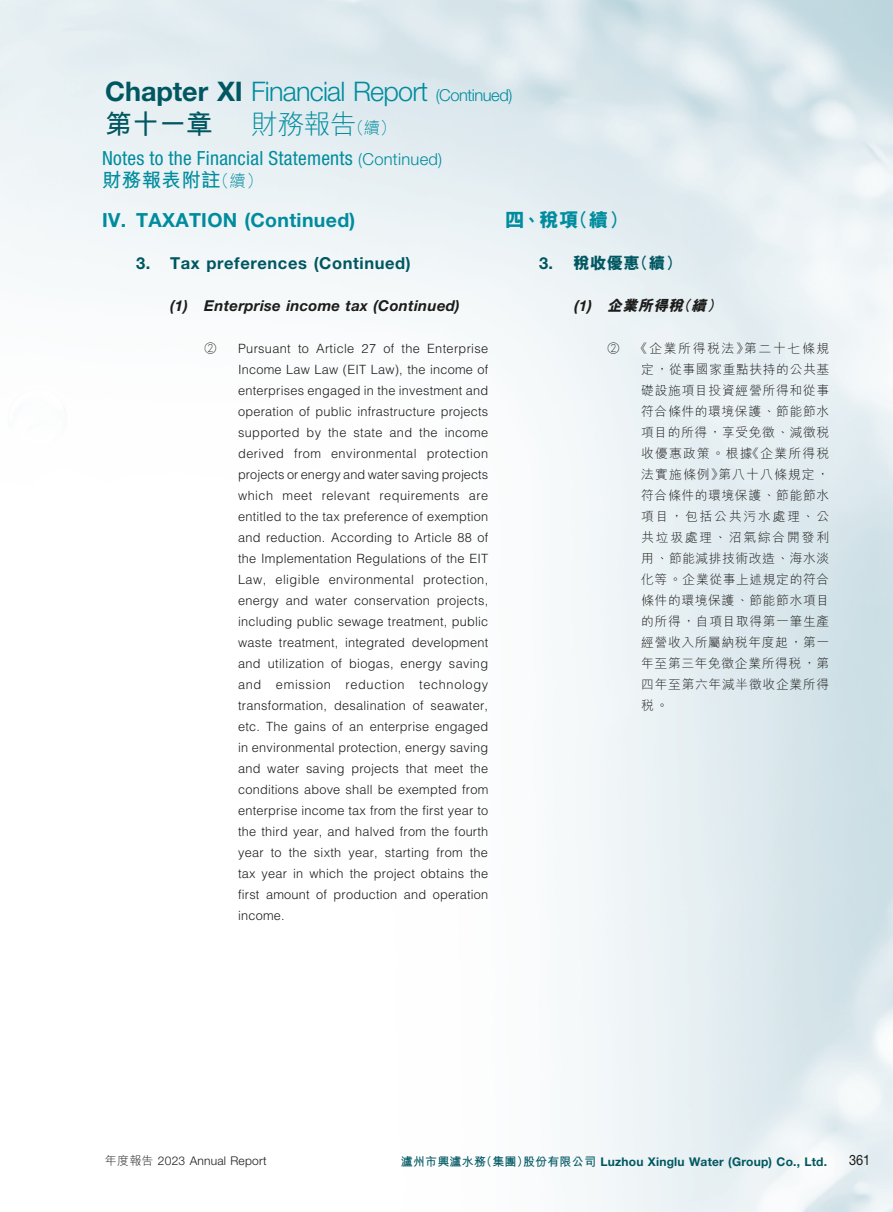
<style>
.page{position:relative;width:893px;height:1212px;background:#fff}
.page>*{position:absolute;margin:0;border:0;box-sizing:border-box;transform-origin:0 0}
.t1{font:300 27px "Helvetica Neue LT Std";letter-spacing:-.03em;color:#008c9e}
.t2{font:300 27px "M Hei HK";color:#008c9e}
.t3{font:700 27px "M Hei HK";color:#005761}
.t4{font:condensed 19.5px "Helvetica Neue LT Std";letter-spacing:.015em;color:#008c9e}
.t5{font:700 19.5px "Helvetica Neue LT Std";letter-spacing:.015em;color:#008c9e}
.t6{font:700 19.5px "M Hei HK";letter-spacing:.015em;color:#008c9e}
.t7{font:800 19.5px "M Hei HK";color:#008c9e}
.t8{font:700 16.5px "Helvetica Neue LT Std";letter-spacing:.035em;color:#005761}
.t9{font:800 16.5px "M Hei HK";color:#005761}
.t10{font:italic 700 15px "Helvetica Neue LT Std";letter-spacing:.015em;color:#1c1c1b}
.t11{font:italic 800 15px "M Hei HK";color:#1c1c1b}
.t12{font:14.25px "Helvetica Neue LT Std";color:#1c1c1b;scale:.9 1}
.t13{font:300 12.75px/21px "Helvetica LT Std";letter-spacing:.015em;color:#1c1c1b;text-align:justify}
.t14{font:300 12.75px/21px "M Hei HK";letter-spacing:.05em;color:#1c1c1b;text-align:justify}
.t15{font:700 12px "Helvetica Neue LT Std";letter-spacing:.015em;color:#005761}
.t16{font:300 12px "Helvetica Neue LT Std";letter-spacing:.015em;color:#1c1c1b}
.s1{font-weight:700;color:#005761}
.s2{font-size:16.5px}
.s3{font-weight:300;font-stretch:normal;font-size:16.5px}
.s4{font-weight:300;font-size:16.5px}
.s5{font-family:"Helvetica Neue LT Std";font-weight:700}
.s6{font-family:"M Hei HK"}
</style>
<div class="page">
<h1 class="t1" style="left:105px;top:75px;width:409px"><span class="s1">Chapter XI</span> Financial Report <span class="s2">(Continued)</span></h1>
<h1 class="t3" style="left:105px;top:104px;width:109px">第十一章</h1>
<h1 class="t2" style="left:251px;top:105px;width:147px">財務報告<span class="s2">（續）</span></h1>
<h2 class="t4" style="left:102px;top:147px;width:342px">Notes to the Financial Statements <span class="s3">(Continued)</span></h2>
<h2 class="t6" style="left:102px;top:166px;width:162px">財務報表附註<span class="s4">（續）</span></h2>
<h2 class="t5" style="left:102px;top:208px;width:255px">IV. TAXATION (Continued)</h2>
<p class="t8" style="left:136px;top:253px;width:276px">3. Tax preferences (Continued)</p>
<p class="t10" style="left:170px;top:296px;width:291px">(1) Enterprise income tax (Continued)</p>
<p class="t14" style="left:204px;top:338px;width:14px">②</p>
<p class="t13" style="left:238px;top:338px;width:252px">Pursuant to Article 27 of the Enterprise Income Law Law (EIT Law), the income of enterprises engaged in the investment and operation of public infrastructure projects supported by the state and the income derived from environmental protection projects or energy and water saving projects which meet relevant requirements are entitled to the tax preference of exemption and reduction. According to Article 88 of the Implementation Regulations of the EIT Law, eligible environmental protection, energy and water conservation projects, including public sewage treatment, public waste treatment, integrated development and utilization of biogas, energy saving and emission reduction technology transformation, desalination of seawater, etc. The gains of an enterprise engaged in environmental protection, energy saving and water saving projects that meet the conditions above shall be exempted from enterprise income tax from the first year to the third year, and halved from the fourth year to the sixth year, starting from the tax year in which the project obtains the first amount of production and operation income.</p>
<h2 class="t7" style="left:505px;top:206px;width:125px">四、稅項（續）</h2>
<p class="t9" style="left:539px;top:252px;width:144px"><span class="s5">3.</span> 稅收優惠（續）</p>
<p class="t11" style="left:573px;top:295px;width:155px"><span class="s5">(1)</span> 企業所得稅（續）</p>
<p class="t14" style="left:641px;top:338px;width:189px;text-indent:-34px">② 《企業所得稅法》第二十七條規定，從事國家重點扶持的公共基礎設施項目投資經營所得和從事符合條件的環境保護、節能節水項目的所得，享受免徵、減徵稅收優惠政策。根據《企業所得稅法實施條例》第八十八條規定，符合條件的環境保護、節能節水項目，包括公共污水處理、公共垃圾處理、沼氣綜合開發利用、節能減排技術改造、海水淡化等。企業從事上述規定的符合條件的環境保護、節能節水項目的所得，自項目取得第一筆生產經營收入所屬納稅年度起，第一年至第三年免徵企業所得稅，第四年至第六年減半徵收企業所得稅。</p>
<p class="t16" style="left:105px;top:1154px;width:163px"><span class="s6">年度報告</span> 2023 Annual Report</p>
<p class="t15" style="left:401px;top:1154px;width:428px"><span class="s6">瀘州市興瀘水務（集團）股份有限公司</span> Luzhou Xinglu Water (Group) Co., Ltd.</p>
<p class="t12" style="left:849px;top:1151px;width:25px">361</p>
</div>
